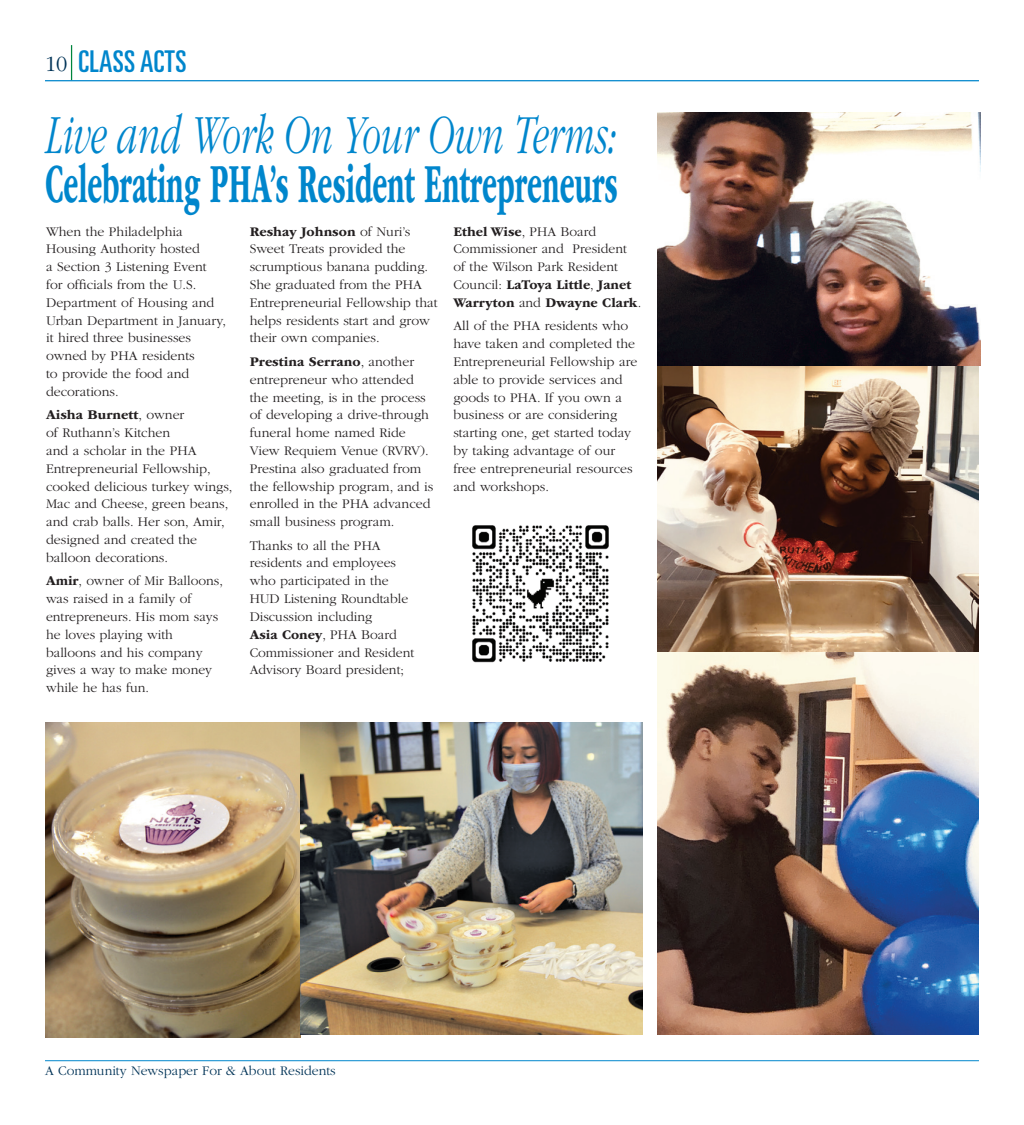
<style>
.page{position:relative;width:1024px;height:1125px;background:#fff}
.page>*{position:absolute;margin:0;border:0;box-sizing:border-box;transform-origin:0 0}
.Header_2022{font:700 57.62px "ITC Garamond Std";color:#0086cc;scale:.49 1}
.Header_2022-2{font:italic 300 57.62px "ITC Garamond Std";color:#0086cc;scale:.64 1}
.sections{font:ultra-condensed 30px "Univers LT Std";letter-spacing:.01em;color:#0086cc}
.t1{font:300 22.5px "ITC Garamond Std";color:#003357}
.t2{font:300 13.75px/17.8px "ITC Garamond Std";color:#231f20}
.t3{font:300 13.75px "ITC Garamond Std";color:#003357}
.s1{font-weight:400}
.s2{font-weight:700}
</style>
<div class="page">
<hr style="left:45px;top:80px;width:934px;height:1px;background:#0086cc">
<hr style="left:45px;top:1060px;width:934px;height:1px;background:#0086cc">
<hr style="left:71px;top:45px;width:1px;height:35px;background:#00843d">
<img style="left:472px;top:525px;width:137px;height:138px">
<img style="left:657px;top:651px;width:322px;height:384px">
<img style="left:657px;top:112px;width:323px;height:539px">
<img style="left:45px;top:723px;width:255px;height:314px">
<img style="left:300px;top:723px;width:342px;height:312px">
<h3 class="t1" style="left:45px;top:52px;width:24px">10</h3>
<p class="sections" style="left:78px;top:44px;width:110px">CLASS ACTS</p>
<p class="Header_2022-2" style="left:45px;top:103px;width:897px">Live and Work On Your Own Terms<span class="s1">:</span></p>
<p class="Header_2022" style="left:45px;top:151px;width:1170px">Celebrating PHA’s Resident Entrepreneurs</p>
<p class="t2" style="left:46px;top:223px;width:182px">When the Philadelphia<br>Housing Authority hosted<br>a Section 3 Listening Event for officials from the U.S.<br>Department of Housing and<br>Urban Department in January, it hired three businesses owned by PHA residents<br>to provide the food and decorations.</p>
<p class="t2" style="left:46px;top:406px;width:188px"><span class="s2">Aisha Burnett</span>, owner<br>of Ruthann’s Kitchen<br>and a scholar in the PHA<br>Entrepreneurial Fellowship, cooked delicious turkey wings,<br>Mac and Cheese, green beans, and crab balls. Her son, Amir, designed and created the balloon decorations.</p>
<p class="t2" style="left:46px;top:572px;width:178px"><span class="s2">Amir</span>, owner of Mir Balloons, was raised in a family of entrepreneurs. His mom says he loves playing with balloons and his company gives a way to make money while he has fun.</p>
<p class="t2" style="left:250px;top:223px;width:189px"><span class="s2">Reshay Johnson</span> of Nuri’s<br>Sweet Treats provided the scrumptious banana pudding.<br>She graduated from the PHA<br>Entrepreneurial Fellowship that helps residents start and grow their own companies.</p>
<p class="t2" style="left:250px;top:353px;width:185px"><span class="s2">Prestina Serrano</span>, another entrepreneur who attended the meeting, is in the process of developing a drive-through funeral home named Ride<br>View Requiem Venue (RVRV).<br>Prestina also graduated from the fellowship program, and is enrolled in the PHA advanced small business program.</p>
<p class="t2" style="left:250px;top:537px;width:166px">Thanks to all the PHA residents and employees who participated in the<br>HUD Listening Roundtable<br>Discussion including<br><span class="s2">Asia Coney</span>, PHA Board<br>Commissioner and Resident<br>Advisory Board president;</p>
<p class="t2" style="left:453px;top:223px;width:189px"><span class="s2">Ethel Wise</span>, PHA Board<br>Commissioner and President of the Wilson Park Resident<br>Council: <span class="s2">LaToya Little</span>, <span class="s2">Janet<br>Warryton</span> and <span class="s2">Dwayne Clark</span>.</p>
<p class="t2" style="left:453px;top:317px;width:186px">All of the PHA residents who have taken and completed the<br>Entrepreneurial Fellowship are able to provide services and goods to PHA. If you own a business or are considering starting one, get started today by taking advantage of our free entrepreneurial resources and workshops.</p>
<p class="t3" style="left:45px;top:1064px;width:292px">A Community Newspaper For &amp; About Residents</p>
</div>
